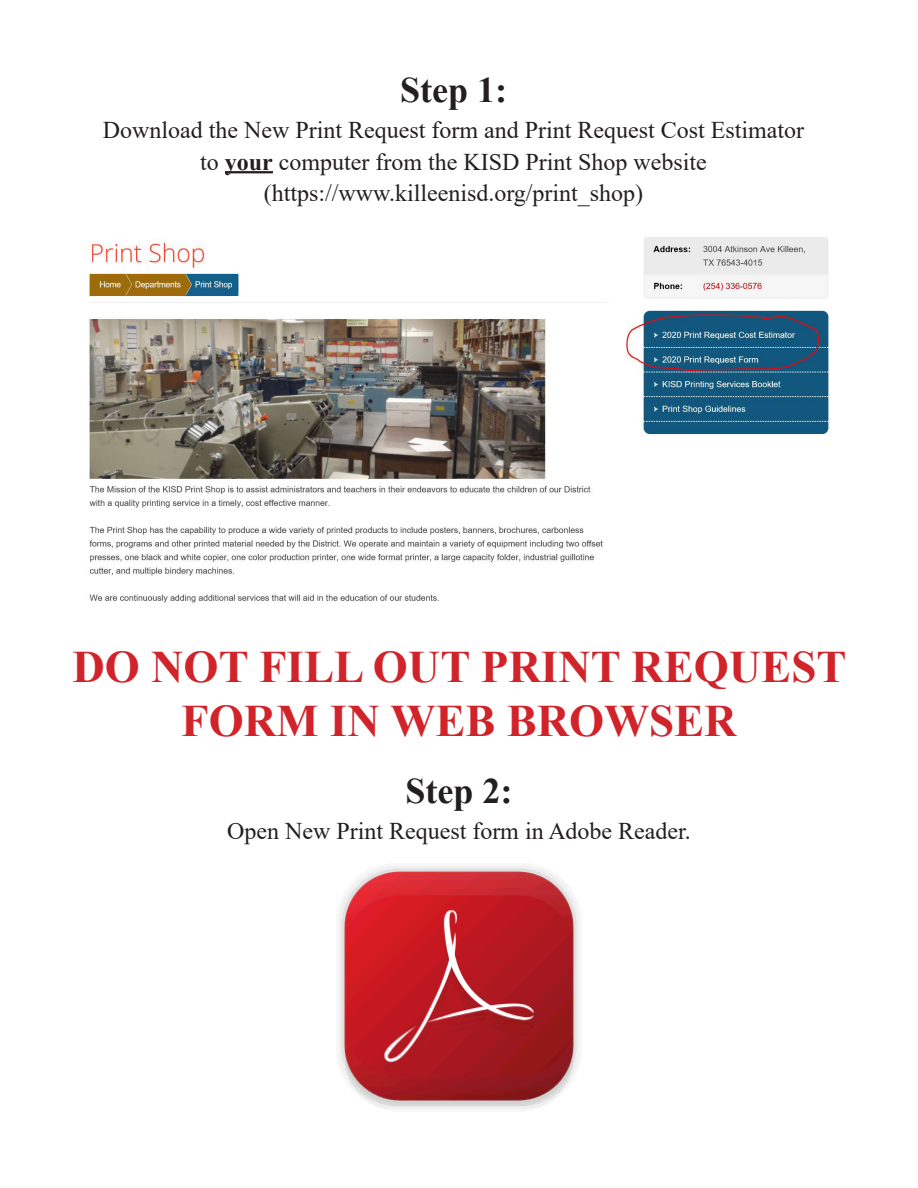
<style>
.page{position:relative;width:918px;height:1188px;background:#fff}
.page>*{position:absolute;margin:0;border:0;box-sizing:border-box;transform-origin:0 0}
.t1{font:700 45px/54px "Times New Roman";color:#d1232a;text-align:center}
.t2{font:700 36px "Times New Roman";color:#231f20}
.t3{font:24px/31.5px "Times New Roman";color:#231f20;text-align:center}
.s1{font-weight:700}
</style>
<div class="page">
<hr style="left:225px;top:171px;width:48px;height:2px;background:#231f20">
<img style="left:87px;top:237px;width:742px;height:366px">
<img style="left:339px;top:866px;width:240px;height:243px">
<h2 class="t2" style="left:400px;top:64px;width:108px">Step 1:</h2>
<p class="t3" style="left:103px;top:114px;width:703px">Download the New Print Request form and Print Request Cost Estimator to <span class="s1">your</span> computer from the KISD Print Shop website (https://www.killeenisd.org/print_shop)</p>
<h1 class="t1" style="left:72px;top:639px;width:775px">DO NOT FILL OUT PRINT REQUEST<br>FORM IN WEB BROWSER</h1>
<h2 class="t2" style="left:406px;top:765px;width:108px">Step 2:</h2>
<p class="t3" style="left:227px;top:814px;width:465px">Open New Print Request form in Adobe Reader.</p>
</div>
